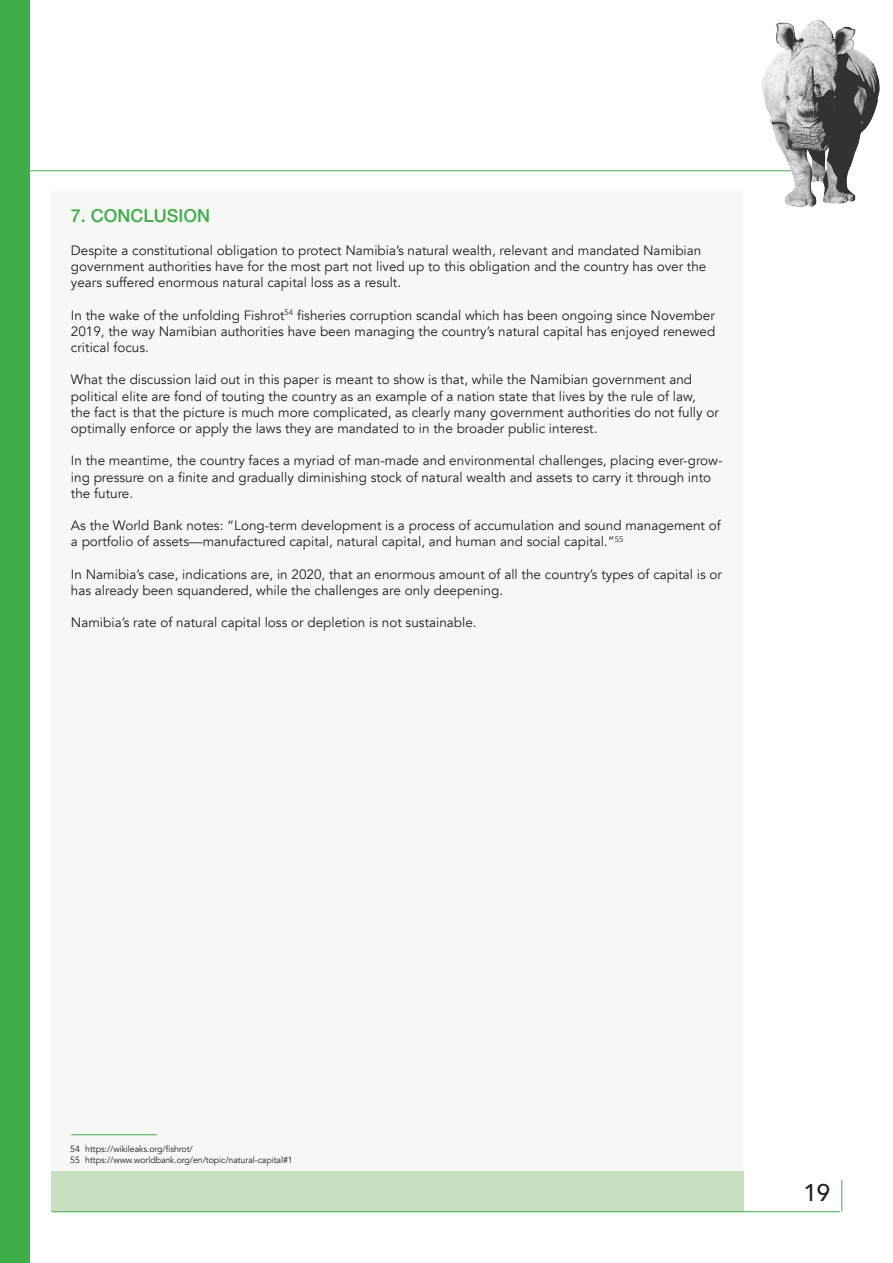
<style>
.page{position:relative;width:893px;height:1263px;background:#fff}
.page>*{position:absolute;margin:0;border:0;box-sizing:border-box;transform-origin:0 0}
.t1{font:500 24px "Avenir";color:#231f20}
.t2{font:500 18px "Helvetica Neue LT Std";color:#40ae49}
.t3{font:13.5px/16.2px "Avenir";color:#231f20}
.t4{font:9px/10.8px "Avenir";letter-spacing:-.01em;color:#231f20}
</style>
<div class="page">
<div style="left:52px;top:191px;width:691px;height:980px;background:#f7f7f6"></div>
<div style="left:51px;top:1171px;width:692px;height:40px;background:#c7e0bf"></div>
<hr style="left:0;top:171px;width:842px;height:1px;background:#40ae49">
<hr style="left:52px;top:1211px;width:788px;height:1px;background:#40ae49">
<hr style="left:841px;top:1180px;width:1px;height:31px;background:#40ae49">
<img style="left:688px;top:20px;width:192px;height:187px">
<div style="left:0;top:0;width:29px;height:1263px;background:#40ae49"></div>
<hr style="left:71px;top:1134px;width:86px;height:1px;background:#40ae49">
<h2 class="t2" style="left:71px;top:205px;width:138px">7. CONCLUSION</h2>
<p class="t3" style="left:71px;top:242px;width:637px">Despite a constitutional obligation to protect Namibia’s natural wealth, relevant and mandated Namibian government authorities have for the most part not lived up to this obligation and the country has over the years suffered enormous natural capital loss as a result.</p>
<p class="t3" style="left:71px;top:307px;width:646px;text-align:justify">In the wake of the unfolding Fishrot<sup>54</sup> fisheries corruption scandal which has been ongoing since November 2019, the way Namibian authorities have been managing the country’s natural capital has enjoyed renewed critical focus.</p>
<p class="t3" style="left:71px;top:372px;width:649px">What the discussion laid out in this paper is meant to show is that, while the Namibian government and political elite are fond of touting the country as an example of a nation state that lives by the rule of law,<br>the fact is that the picture is much more complicated, as clearly many government authorities do not fully or optimally enforce or apply the laws they are mandated to in the broader public interest.</p>
<p class="t3" style="left:71px;top:453px;width:653px">In the meantime, the country faces a myriad of man-made and environmental challenges, placing ever-grow&shy;ing pressure on a finite and gradually diminishing stock of natural wealth and assets to carry it through into the future.</p>
<p class="t3" style="left:71px;top:518px;width:651px">As the World Bank notes: “Long-term development is a process of accumulation and sound management of a portfolio of assets—manufactured capital, natural capital, and human and social capital.”<sup>55</sup></p>
<p class="t3" style="left:71px;top:566px;width:653px">In Namibia’s case, indications are, in 2020, that an enormous amount of all the country’s types of capital is or has already been squandered, while the challenges are only deepening.</p>
<p class="t3" style="left:71px;top:615px;width:407px">Namibia’s rate of natural capital loss or depletion is not sustainable.</p>
<p class="t4" style="left:70px;top:1144px;width:224px">54 https://wikileaks.org/fishrot/<br>55 https://www.worldbank.org/en/topic/natural-capital#1</p>
<h1 class="t1" style="left:804px;top:1172px;width:28px">19</h1>
</div>
